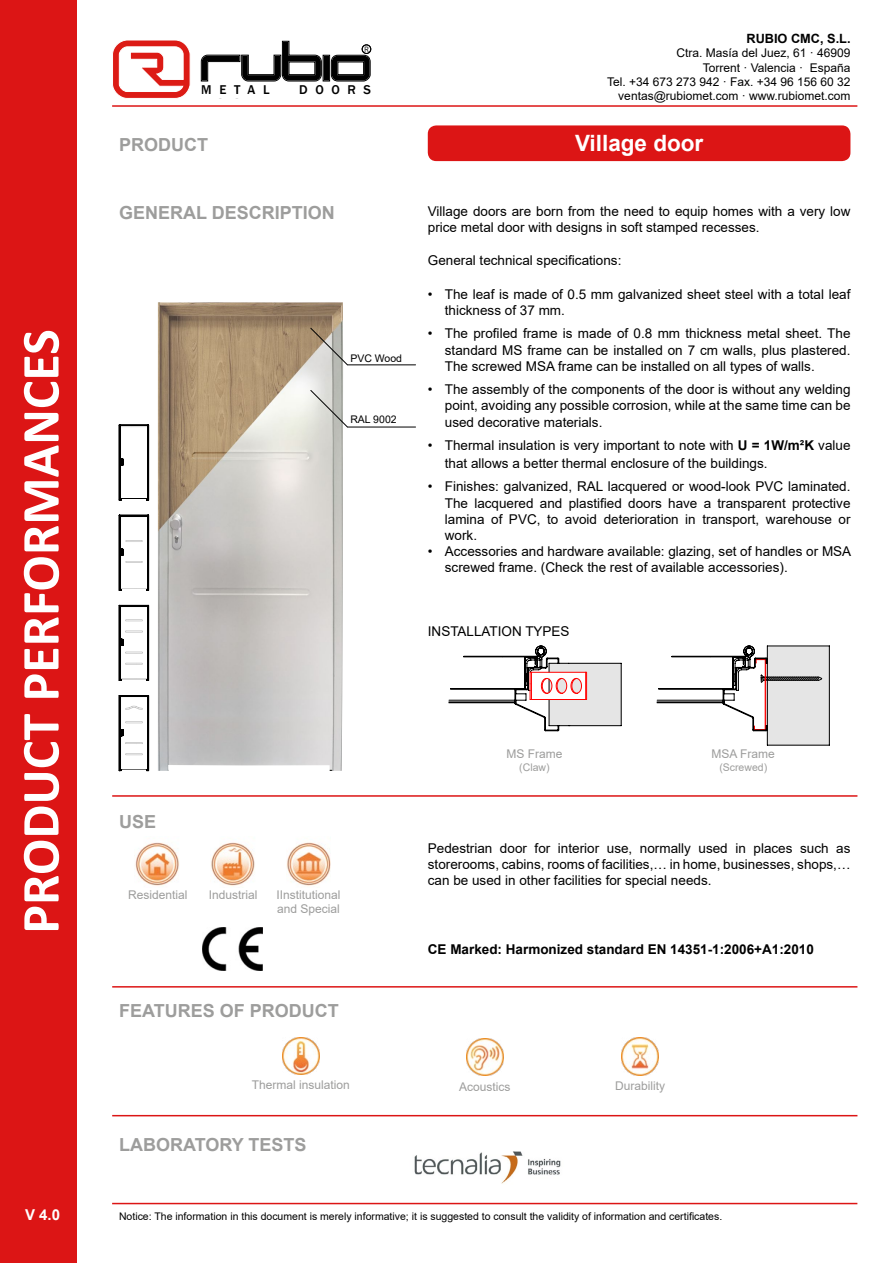
<style>
.page{position:relative;width:893px;height:1263px;background:#fff}
.page>*{position:absolute;margin:0;border:0;box-sizing:border-box;transform-origin:0 0}
.t1{font:700 54px "Calibri";color:#fff}
.t2{font:700 22.5px "Arial";color:#fff}
.t3{font:700 18px "Arial";color:#9d9d9c}
.t4{font:700 15px "Arial";color:#fff}
.t5{font:13.5px/16.2px "Arial";color:#000}
.t6{font:700 13.5px "Arial";color:#000}
.t7{font:500 13.05px "Franklin Gothic";letter-spacing:.585em;color:#000}
.t8{font:700 12.75px "Arial";color:#000}
.t9{font:12px/14.4px "Arial";color:#000;text-align:right}
.t10{font:12px/14.4px "Arial";color:#9d9d9c}
.t11{font:10.5px "Arial";color:#000}
.t12{font:10.5px "Arial";color:#9d9d9c}
.t13{font:7.5px "Arial Narrow";color:#000}
.s1{font-weight:700}
</style>
<div class="page">
<hr style="left:112px;top:105px;width:745px;height:2px;background:#dc1515">
<hr style="left:112px;top:1203px;width:745px;height:1px;background:#dc1515">
<div style="left:0;top:0;width:77px;height:1263px;background:#dc1515"></div>
<svg style="left:112px;top:40px;width:78px;height:59px"></svg>
<svg style="left:201px;top:41px;width:170px;height:41px"></svg>
<div style="left:362px;top:45px;width:9px;height:8px;border:1px solid #000;border-radius:50%"></div>
<div style="left:362px;top:45px;width:9px;height:9px;border:1px solid #000;border-radius:50%"></div>
<div style="left:428px;top:125px;width:422px;height:36px;background:#dc1515;border-radius:9px"></div>
<img style="left:158px;top:302px;width:185px;height:469px">
<hr style="left:112px;top:1115px;width:745px;height:1px;background:#dc1515">
<hr style="left:112px;top:986px;width:745px;height:1px;background:#dc1515">
<hr style="left:112px;top:795px;width:745px;height:2px;background:#dc1515">
<img style="left:414px;top:1151px;width:147px;height:33px">
<img style="left:466px;top:1038px;width:37px;height:38px">
<img style="left:203px;top:928px;width:60px;height:43px">
<svg style="left:119px;top:515px;width:30px;height:75px"></svg>
<svg style="left:119px;top:605px;width:30px;height:75px"></svg>
<svg style="left:119px;top:695px;width:30px;height:76px"></svg>
<svg style="left:119px;top:425px;width:30px;height:75px"></svg>
<hr style="left:348px;top:427px;width:68px;height:1px;background:#000">
<svg style="left:310px;top:389px;width:38px;height:39px"></svg>
<hr style="left:348px;top:364px;width:68px;height:1px;background:#000">
<svg style="left:310px;top:327px;width:38px;height:39px"></svg>
<svg style="left:657px;top:645px;width:173px;height:100px"></svg>
<svg style="left:448px;top:645px;width:174px;height:86px"></svg>
<img style="left:134px;top:842px;width:45px;height:44px">
<img style="left:211px;top:842px;width:44px;height:44px">
<img style="left:287px;top:842px;width:43px;height:44px">
<img style="left:283px;top:1038px;width:36px;height:36px">
<img style="left:622px;top:1038px;width:36px;height:37px">
<h1 class="t1" style="left:2px;top:934px;width:606px;rotate:-90deg">PRODUCT PERFORMANCES</h1>
<p class="t4" style="left:25px;top:1204px;width:37px">V 4.0</p>
<p class="t13" style="left:365px;top:44px;width:6px">R</p>
<p class="t7" style="left:201px;top:82px;width:70px">METAL</p>
<p class="t7" style="left:299px;top:82px;width:73px">DOORS</p>
<h3 class="t3" style="left:119px;top:132px;width:90px">PRODUCT</h3>
<p class="t8" style="left:746px;top:29px;width:106px">RUBIO CMC, S.L.</p>
<p class="t9" style="left:607px;top:46px;width:245px">Ctra. Masía del Juez, 61 · 46909<br>Torrent · Valencia · España<br>Tel. +34 673 273 942 · Fax. +34 96 156 60 32 ventas@rubiomet.com · www.rubiomet.com</p>
<h2 class="t2" style="left:575px;top:128px;width:130px">Village door</h2>
<h3 class="t3" style="left:119px;top:200px;width:217px">GENERAL DESCRIPTION</h3>
<p class="t5" style="left:428px;top:203px;width:424px">Village doors are born from the need to equip homes with a very low price metal door with designs in soft stamped recesses.</p>
<p class="t5" style="left:428px;top:252px;width:195px">General technical specifications:</p>
<p class="t5" style="left:445px;top:286px;width:407px;text-indent:-17px">• The leaf is made of 0.5 mm galvanized sheet steel with a total leaf thickness of 37 mm.</p>
<p class="t5" style="left:445px;top:325px;width:407px;text-align:justify;text-indent:-17px">• The profiled frame is made of 0.8 mm thickness metal sheet. The standard MS frame can be installed on 7 cm walls, plus plastered.<br>The screwed MSA frame can be installed on all types of walls.</p>
<p class="t5" style="left:445px;top:381px;width:407px;text-align:justify;text-indent:-17px">• The assembly of the components of the door is without any welding point, avoiding any possible corrosion, while at the same time can be used decorative materials.</p>
<p class="t5" style="left:445px;top:436px;width:407px;line-height:18px;text-indent:-17px">• Thermal insulation is very important to note with <span class="s1">U = 1W/m²K</span> value that allows a better thermal enclosure of the buildings.</p>
<p class="t5" style="left:445px;top:478px;width:407px;text-align:justify;text-indent:-17px">• Finishes: galvanized, RAL lacquered or wood-look PVC laminated.<br>The lacquered and plastified doors have a transparent protective lamina of PVC, to avoid deterioration in transport, warehouse or work.</p>
<p class="t5" style="left:445px;top:543px;width:408px;text-indent:-17px">• Accessories and hardware available: glazing, set of handles or MSA screwed frame. (Check the rest of available accessories).</p>
<p class="t11" style="left:350px;top:351px;width:53px">PVC Wood</p>
<p class="t11" style="left:350px;top:412px;width:48px">RAL 9002</p>
<h3 class="t3" style="left:119px;top:809px;width:39px">USE</h3>
<p class="t10" style="left:128px;top:887px;width:61px">Residential</p>
<p class="t10" style="left:209px;top:887px;width:50px">Industrial</p>
<p class="t10" style="left:277px;top:887px;width:66px">IInstitutional and Special</p>
<h3 class="t3" style="left:119px;top:998px;width:221px">FEATURES OF PRODUCT</h3>
<p class="t5" style="left:428px;top:623px;width:143px">INSTALLATION TYPES</p>
<p class="t10" style="left:506px;top:747px;width:58px">MS Frame</p>
<p class="t12" style="left:519px;top:760px;width:32px">(Claw)</p>
<p class="t10" style="left:712px;top:747px;width:65px">MSA Frame</p>
<p class="t12" style="left:719px;top:760px;width:49px">(Screwed)</p>
<p class="t5" style="left:428px;top:840px;width:424px;text-align:justify">Pedestrian door for interior use, normally used in places such as storerooms, cabins, rooms of facilities,… in home, businesses, shops,… can be used in other facilities for special needs.</p>
<p class="t6" style="left:428px;top:940px;width:388px">CE Marked: Harmonized standard EN 14351-1:2006+A1:2010</p>
<p class="t10" style="left:252px;top:1078px;width:100px">Thermal insulation</p>
<p class="t10" style="left:615px;top:1078px;width:52px">Durability</p>
<p class="t10" style="left:459px;top:1080px;width:53px">Acoustics</p>
<h3 class="t3" style="left:119px;top:1132px;width:189px">LABORATORY TESTS</h3>
<p class="t11" style="left:119px;top:1209px;width:605px">Notice: The information in this document is merely informative; it is suggested to consult the validity of information and certificates.</p>
</div>
